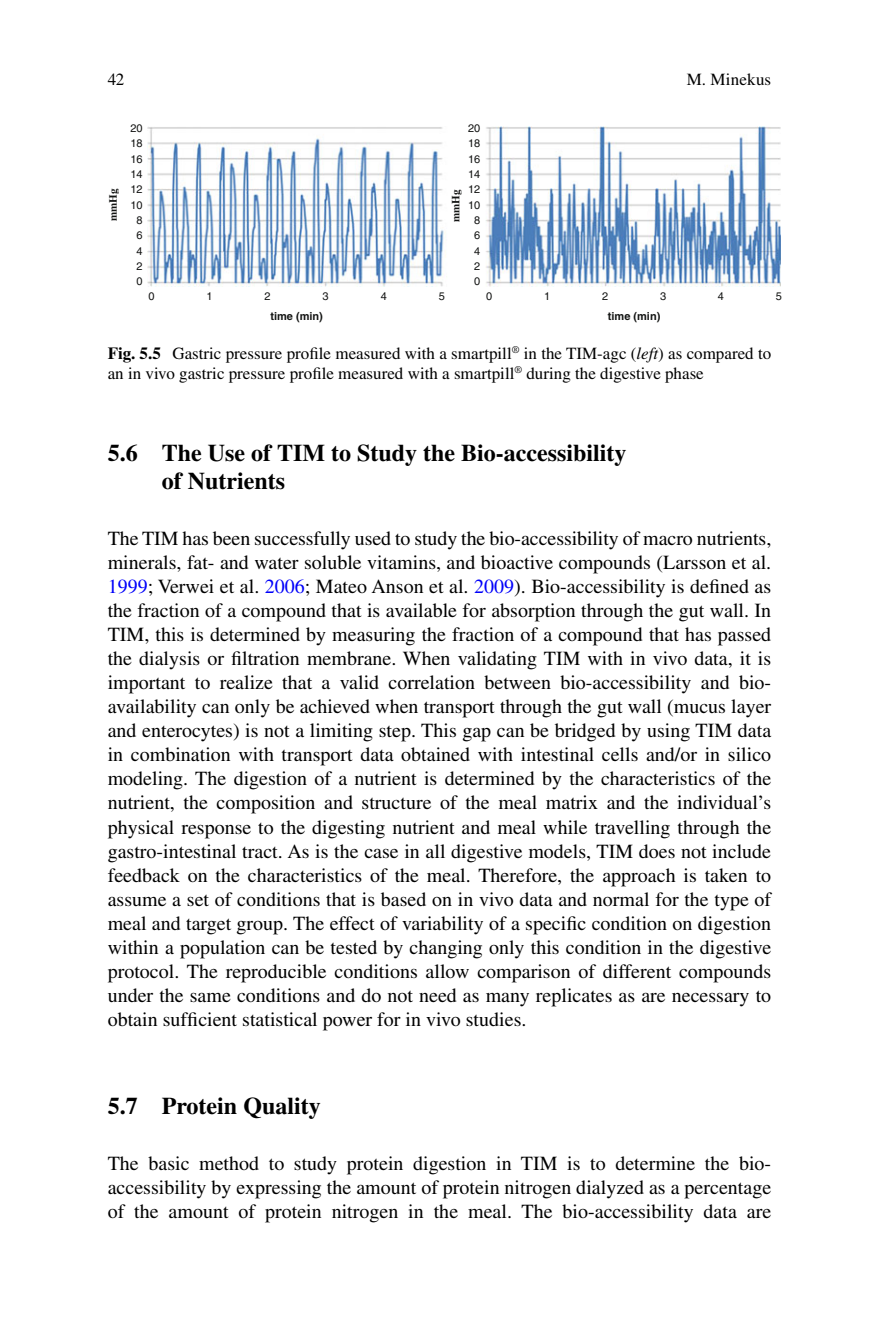
<style>
.page{position:relative;width:879px;height:1333px;background:#fff}
.page>*{position:absolute;margin:0;border:0;box-sizing:border-box;transform-origin:0 0}
.t1{font:700 24px/28px "Ytyjtd Times";color:#000}
.t2{font:20px/24px "Rcrkyr Times";color:#000;text-align:justify}
.t3{font:17px/20px "Rcrkyr Times";color:#000}
.t4{font:11px/15.4px "Jfmnqf Helvetica";color:#131413;text-align:center}
.t5{font:700 11px "Msxvgr Helvetica";color:#131413}
.t6{font:700 11px "Sjmpym Times";color:#131413}
.s1{font-family:"Ytyjtd Times";font-weight:700}
.s2{font-family:"Lxqjbh Times";font-style:italic}
.s3{color:#0000fa}
</style>
<div class="page">
<img style="left:148px;top:127px;width:633px;height:159px">
<p class="t3" style="left:108px;top:71px;width:18px">42</p>
<p class="t4" style="left:468px;top:121px;width:14px">20<br>18<br>16<br>14<br>12<br>10<br>8<br>6<br>4<br>2<br>0</p>
<p class="t4" style="left:130px;top:121px;width:14px">20<br>18<br>16<br>14<br>12<br>10<br>8<br>6</p>
<p class="t6" style="left:107px;top:221px;width:34px;rotate:-90deg">mmHg</p>
<p class="t6" style="left:449px;top:222px;width:34px;rotate:-90deg">mmHg</p>
<p class="t4" style="left:136px;top:244px;width:8px;text-align:justify">4<br>2<br>0</p>
<p class="t4" style="left:148px;top:290px;width:8px">0</p>
<p class="t4" style="left:206px;top:290px;width:8px">1</p>
<p class="t4" style="left:265px;top:290px;width:8px">2</p>
<p class="t4" style="left:323px;top:290px;width:8px">3</p>
<p class="t4" style="left:381px;top:290px;width:8px">4</p>
<p class="t4" style="left:439px;top:290px;width:8px">5</p>
<p class="t4" style="left:486px;top:290px;width:8px">0</p>
<p class="t4" style="left:544px;top:290px;width:8px">1</p>
<p class="t4" style="left:602px;top:290px;width:8px">2</p>
<p class="t3" style="left:686px;top:71px;width:86px">M. Minekus</p>
<p class="t4" style="left:660px;top:290px;width:8px">3</p>
<p class="t4" style="left:718px;top:290px;width:8px">4</p>
<p class="t4" style="left:776px;top:290px;width:8px">5</p>
<p class="t5" style="left:270px;top:310px;width:54px">time (min)</p>
<p class="t5" style="left:608px;top:310px;width:54px">time (min)</p>
<p class="t3" style="left:108px;top:344px;width:665px"><span class="s1">Fig. 5.5</span> Gastric pressure profile measured with a smartpill <sup>®</sup> in the TIM-agc ( <span class="s2">left</span> ) as compared to an in vivo gastric pressure profile measured with a smartpill <sup>®</sup> during the digestive phase</p>
<p class="t1" style="left:162px;top:441px;width:466px;text-indent:-54px">5.6 The Use of TIM to Study the Bio-accessibility of Nutrients</p>
<p class="t2" style="left:108px;top:528px;width:665px">The TIM has been successfully used to study the bio-accessibility of macro nutrients, minerals, fat- and water soluble vitamins, and bioactive compounds (Larsson et al.<br><span class="s3">1999</span> ; Verwei et al. <span class="s3">2006</span> ; Mateo Anson et al. <span class="s3">2009</span> ). Bio-accessibility is defined as the fraction of a compound that is available for absorption through the gut wall. In TIM, this is determined by measuring the fraction of a compound that has passed the dialysis or filtration membrane. When validating TIM with in vivo data, it is important to realize that a valid correlation between bio-accessibility and bio&shy;availability can only be achieved when transport through the gut wall (mucus layer and enterocytes) is not a limiting step. This gap can be bridged by using TIM data in combination with transport data obtained with intestinal cells and/or in silico modeling. The digestion of a nutrient is determined by the characteristics of the nutrient, the composition and structure of the meal matrix and the individual’s physical response to the digesting nutrient and meal while travelling through the gastro- intestinal tract. As is the case in all digestive models, TIM does not include feedback on the characteristics of the meal. Therefore, the approach is taken to assume a set of conditions that is based on in vivo data and normal for the type of meal and target group. The effect of variability of a specific condition on digestion within a population can be tested by changing only this condition in the digestive protocol. The reproducible conditions allow comparison of different compounds under the same conditions and do not need as many replicates as are necessary to obtain sufficient statistical power for in vivo studies.</p>
<p class="t1" style="left:108px;top:1093px;width:214px">5.7 Protein Quality</p>
<p class="t2" style="left:108px;top:1152px;width:665px">The basic method to study protein digestion in TIM is to determine the bio&shy;accessibility by expressing the amount of protein nitrogen dialyzed as a percentage of the amount of protein nitrogen in the meal. The bio-accessibility data are</p>
</div>
